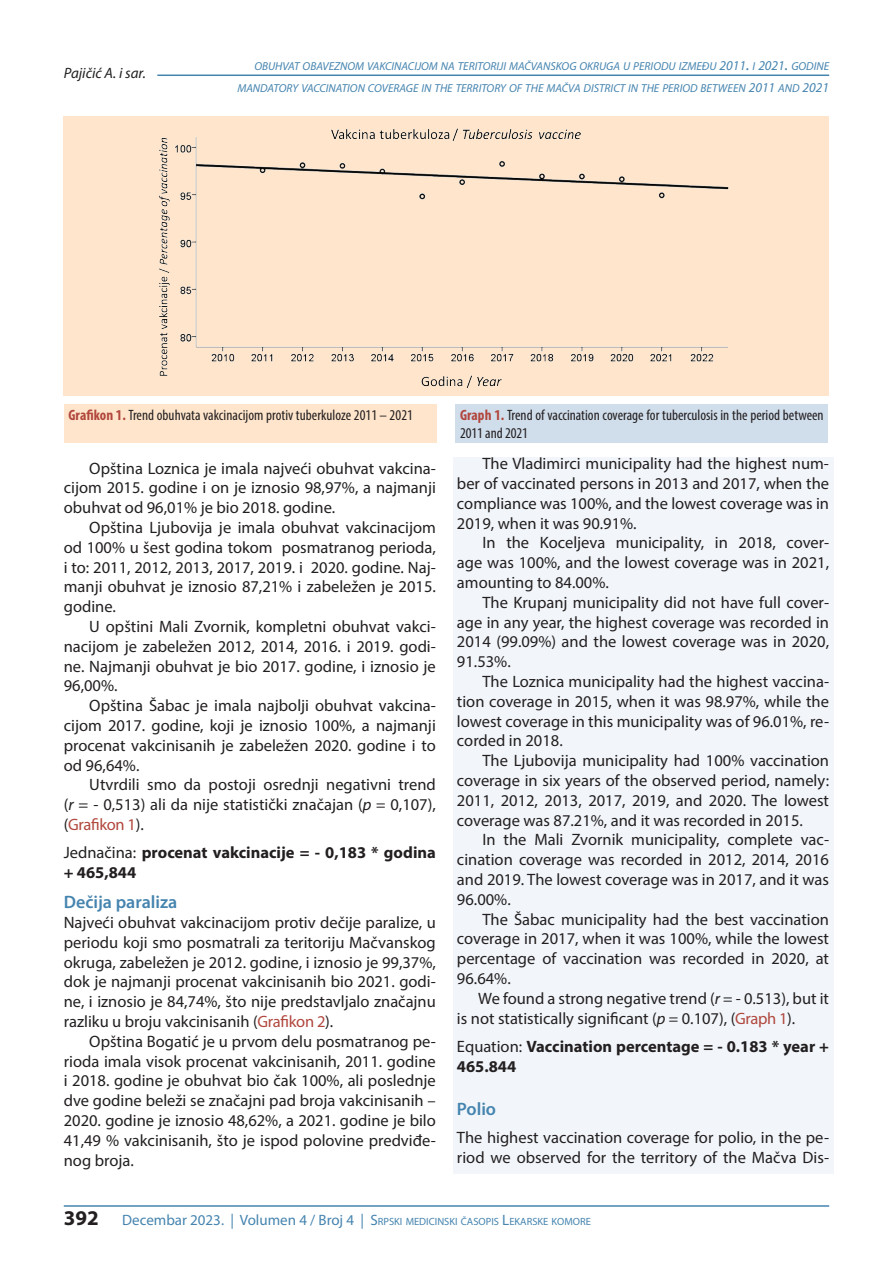
<style>
.page{position:relative;width:893px;height:1263px;background:#fff}
.page>*{position:absolute;margin:0;border:0;box-sizing:border-box;transform-origin:0 0}
.t1{font:700 21px "Myriad Pro";color:#231f20}
.t2{font:600 18px "Myriad Pro";color:#4584af}
.t3{font:16.5px/19.8px "Myriad Pro";color:#231f20;text-align:justify}
.t4{font:700 16.5px/19.8px "Myriad Pro";color:#231f20}
.t5{font:condensed 15px/18px "Myriad Pro";color:#231f20}
.t6{font:italic 15px "Myriad Pro";color:#231f20}
.t7{font:italic 11.55px/21.3px "Myriad Pro";color:#4584af;text-align:right}
.t8{font:10.5px "Myriad Pro";color:#4584af}
.s1{font-size:13.5px}
.s2{font-size:16.5px}
.s3{font-weight:700;color:#b1473d}
.s4{font-style:italic}
.s5{color:#b1473d}
.s6{font-weight:400}
.s7{font-size:15px}
</style>
<div class="page">
<div style="left:453px;top:117px;width:380px;height:1057px;background:#f2f6fa"></div>
<hr style="left:64px;top:1205px;width:765px;height:2px;background:#4584af">
<hr style="left:157px;top:75px;width:672px;height:1px;background:#4584af">
<div style="left:47px;top:110px;width:799px;height:347px;background:#fff"></div>
<div style="left:64px;top:405px;width:372px;height:38px;background:#fee5cb"></div>
<div style="left:456px;top:405px;width:372px;height:38px;background:#d0ddeb"></div>
<div style="left:63px;top:117px;width:766px;height:279px;background:#fee5cb"></div>
<img style="left:159px;top:128px;width:570px;height:260px">
<p class="t6" style="left:64px;top:64px;width:84px">Pajičić A. i sar.</p>
<p class="t7" style="left:237px;top:56px;width:593px">OBUHVAT OBAVEZNOM VAKCINACIJOM NA TERITORIJI MAČVANSKOG OKRUGA U PERIODU IZMEĐU <span class="s1">2011</span><span class="s2">.</span> I <span class="s1">2021</span><span class="s2">.</span> GODINE<br>MANDATORY VACCINATION COVERAGE IN THE TERRITORY OF THE MAČVA DISTRICT IN THE PERIOD BETWEEN <span class="s1">2011</span> AND <span class="s1">2021</span></p>
<p class="t5" style="left:68px;top:406px;width:346px"><span class="s3">Grafikon 1.</span> Trend obuhvata vakcinacijom protiv tuberkuloze 2011 – 2021</p>
<p class="t5" style="left:460px;top:406px;width:365px"><span class="s3">Graph 1.</span> Trend of vaccination coverage for tuberculosis in the period between<br>2011 and 2021</p>
<p class="t3" style="left:64px;top:458px;width:374px;text-indent:26px">Opština Loznica je imala najveći obuhvat vakcina&shy;cijom 2015. godine i on je iznosio 98,97%, a najmanji obuhvat od 96,01% je bio 2018. godine.</p>
<p class="t3" style="left:64px;top:517px;width:374px;text-indent:26px">Opština Ljubovija je imala obuhvat vakcinacijom od 100% u šest godina tokom posmatranog perioda, i to: 2011, 2012, 2013, 2017, 2019. i 2020. godine. Naj&shy;manji obuhvat je iznosio 87,21% i zabeležen je 2015. godine.</p>
<p class="t3" style="left:64px;top:616px;width:374px;text-indent:26px">U opštini Mali Zvornik, kompletni obuhvat vakci&shy;nacijom je zabeležen 2012, 2014, 2016. i 2019. godi&shy;ne. Najmanji obuhvat je bio 2017. godine, i iznosio je 96,00%.</p>
<p class="t3" style="left:64px;top:695px;width:374px;text-indent:26px">Opština Šabac je imala najbolji obuhvat vakcina&shy;cijom 2017. godine, koji je iznosio 100%, a najmanji procenat vakcinisanih je zabeležen 2020. godine i to od 96,64%.</p>
<p class="t3" style="left:64px;top:775px;width:374px;text-indent:26px">Utvrdili smo da postoji osrednji negativni trend (<span class="s4">r</span> = - 0,513) ali da nije statistički značajan (<span class="s4">p =</span> 0,107), (<span class="s5">Grafikon 1</span>).</p>
<p class="t4" style="left:64px;top:842px;width:374px"><span class="s6">Jednačina:</span> procenat vakcinacije = - 0,183 * godina + 465,844</p>
<p class="t2" style="left:64px;top:891px;width:115px">Dečija paraliza</p>
<p class="t3" style="left:64px;top:912px;width:374px">Najveći obuhvat vakcinacijom protiv dečije paralize, u periodu koji smo posmatrali za teritoriju Mačvanskog okruga, zabeležen je 2012. godine, i iznosio je 99,37%, dok je najmanji procenat vakcinisanih bio 2021. godi&shy;ne, i iznosio je 84,74%, što nije predstavljalo značajnu razliku u broju vakcinisanih (<span class="s5">Grafikon 2</span>).</p>
<p class="t3" style="left:64px;top:1031px;width:374px;text-indent:26px">Opština Bogatić je u prvom delu posmatranog pe&shy;rioda imala visok procenat vakcinisanih, 2011. godine i 2018. godine je obuhvat bio čak 100%, ali poslednje dve godine beleži se značajni pad broja vakcinisanih – 2020. godine je iznosio 48,62%, a 2021. godine je bilo 41,49 % vakcinisanih, što je ispod polovine predviđe&shy;nog broja.</p>
<p class="t3" style="left:457px;top:453px;width:374px;text-indent:26px">The Vladimirci municipality had the highest num&shy;ber of vaccinated persons in 2013 and 2017, when the compliance was 100%, and the lowest coverage was in 2019, when it was 90.91%.</p>
<p class="t3" style="left:457px;top:533px;width:374px;text-indent:26px">In the Koceljeva municipality, in 2018, cover&shy;age was 100%, and the lowest coverage was in 2021, amounting to 84.00%.</p>
<p class="t3" style="left:457px;top:592px;width:374px;text-indent:26px">The Krupanj municipality did not have full cover&shy;age in any year, the highest coverage was recorded in 2014 (99.09%) and the lowest coverage was in 2020, 91.53%.</p>
<p class="t3" style="left:457px;top:671px;width:374px;text-indent:26px">The Loznica municipality had the highest vaccina&shy;tion coverage in 2015, when it was 98.97%, while the lowest coverage in this municipality was of 96.01%, re&shy;corded in 2018.</p>
<p class="t3" style="left:457px;top:750px;width:374px;text-indent:26px">The Ljubovija municipality had 100% vaccination coverage in six years of the observed period, namely:<br>2011, 2012, 2013, 2017, 2019, and 2020. The lowest coverage was 87.21%, and it was recorded in 2015.</p>
<p class="t3" style="left:457px;top:830px;width:374px;text-indent:26px">In the Mali Zvornik municipality, complete vac&shy;cination coverage was recorded in 2012, 2014, 2016 and 2019. The lowest coverage was in 2017, and it was 96.00%.</p>
<p class="t3" style="left:457px;top:909px;width:374px;text-indent:26px">The Šabac municipality had the best vaccination coverage in 2017, when it was 100%, while the lowest percentage of vaccination was recorded in 2020, at 96.64%.</p>
<p class="t3" style="left:457px;top:988px;width:374px;text-indent:21px">We found a strong negative trend (<span class="s4">r =</span> - 0.513), but it is not statistically significant (<span class="s4">p =</span> 0.107), (<span class="s5">Graph 1</span>).</p>
<p class="t4" style="left:457px;top:1036px;width:374px"><span class="s6">Equation:</span> Vaccination percentage = - 0.183 * year +<br>465.844</p>
<p class="t2" style="left:457px;top:1097px;width:41px">Polio</p>
<p class="t3" style="left:457px;top:1127px;width:374px">The highest vaccination coverage for polio, in the pe&shy;riod we observed for the territory of the Mačva Dis-</p>
<p class="t1" style="left:64px;top:1204px;width:36px">392</p>
<p class="t8" style="left:122px;top:1215px;width:470px"><span class="s7">Decembar 2023. | Volumen 4 / Broj 4 |</span> <span class="s7">S</span>RPSKI MEDICINSKI ČASOPIS <span class="s7">L</span>EKARSKE KOMORE</p>
</div>
